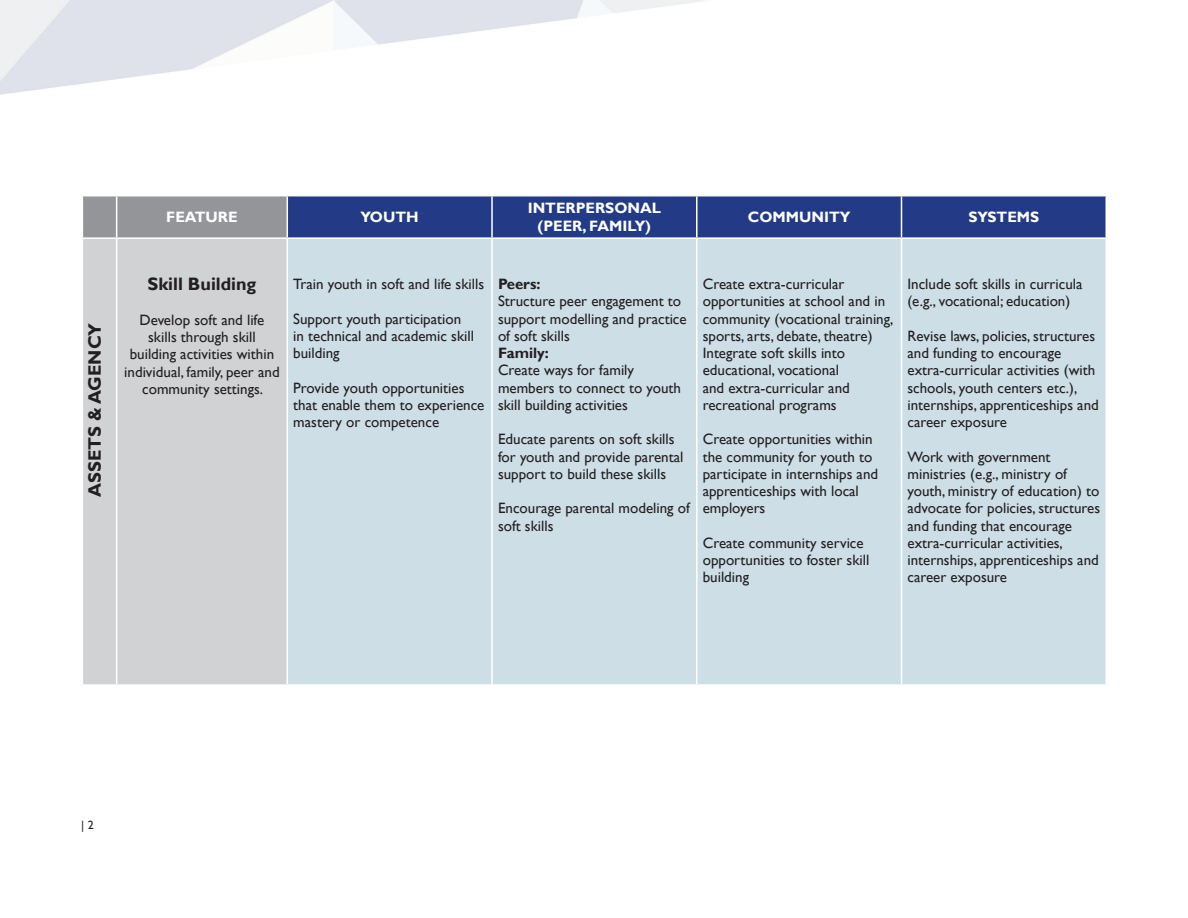
<style>
.page{position:relative;width:1188px;height:918px;background:#fff}
.page>*{position:absolute;margin:0;border:0;box-sizing:border-box;transform-origin:0 0}
.t1{font:700 18px "Gill Sans";color:#231f20}
.t2{font:15px/17.2px "Gill Sans";color:#231f20}
.t3{font:700 15px/17.2px "Gill Sans";color:#fff;text-align:center}
.t4{font:700 15px "Gill Sans";color:#231f20}
.t5{font:12px "Gill Sans";color:#231f20}
</style>
<div class="page">
<svg style="left:83px;top:196px;width:1023px;height:41px;background:#3b4f8b"></svg>
<div style="left:83px;top:239px;width:204px;height:445px;background:#d1d2d4"></div>
<div style="left:288px;top:239px;width:818px;height:445px;background:#cddee7"></div>
<hr style="left:491px;top:196px;width:2px;height:41px;background:#fff">
<hr style="left:696px;top:196px;width:2px;height:41px;background:#fff">
<hr style="left:901px;top:196px;width:1px;height:41px;background:#fff">
<hr style="left:116px;top:196px;width:1px;height:41px;background:#fff">
<hr style="left:287px;top:196px;width:1px;height:41px;background:#fff">
<hr style="left:116px;top:239px;width:1px;height:445px;background:#fff">
<hr style="left:491px;top:239px;width:2px;height:445px;background:#fff">
<hr style="left:696px;top:239px;width:2px;height:445px;background:#fff">
<hr style="left:901px;top:239px;width:1px;height:445px;background:#fff">
<img style="left:0;top:0;width:704px;height:95px">
<p class="t1" style="left:84px;top:497px;width:175px;rotate:-90deg">ASSETS &amp; AGENCY</p>
<p class="t3" style="left:166px;top:209px;width:73px">FEATURE</p>
<p class="t3" style="left:361px;top:209px;width:60px">YOUTH</p>
<p class="t3" style="left:528px;top:200px;width:135px">INTERPERSONAL (PEER, FAMILY)</p>
<p class="t3" style="left:748px;top:209px;width:104px">COMMUNITY</p>
<p class="t3" style="left:968px;top:209px;width:72px">SYSTEMS</p>
<p class="t1" style="left:148px;top:273px;width:110px">Skill Building</p>
<p class="t2" style="left:124px;top:311px;width:157px;text-align:center">Develop soft and life skills through skill building activities within individual, family, peer and community settings.</p>
<p class="t2" style="left:293px;top:276px;width:192px">Train youth in soft and life skills</p>
<p class="t2" style="left:293px;top:310px;width:182px">Support youth participation in technical and academic skill building</p>
<p class="t2" style="left:293px;top:379px;width:193px">Provide youth opportunities that enable them to experience mastery or competence</p>
<p class="t4" style="left:498px;top:275px;width:44px">Peers:</p>
<p class="t2" style="left:498px;top:293px;width:190px">Structure peer engagement to support modelling and practice of soft skills</p>
<p class="t4" style="left:498px;top:344px;width:52px">Family:</p>
<p class="t2" style="left:498px;top:362px;width:185px">Create ways for family members to connect to youth skill building activities</p>
<p class="t2" style="left:498px;top:431px;width:187px">Educate parents on soft skills for youth and provide parental support to build these skills</p>
<p class="t2" style="left:498px;top:500px;width:193px">Encourage parental modeling of soft skills</p>
<p class="t2" style="left:703px;top:276px;width:192px">Create extra-curricular opportunities at school and in community (vocational training, sports, arts, debate, theatre)<br>Integrate soft skills into educational, vocational<br>and extra-curricular and recreational programs</p>
<p class="t2" style="left:703px;top:431px;width:177px">Create opportunities within the community for youth to participate in internships and apprenticeships with local employers</p>
<p class="t2" style="left:703px;top:534px;width:168px">Create community service opportunities to foster skill building</p>
<p class="t2" style="left:907px;top:276px;width:177px">Include soft skills in curricula (e.g., vocational; education)</p>
<p class="t2" style="left:907px;top:327px;width:193px">Revise laws, policies, structures and funding to encourage extra-curricular activities (with schools, youth centers etc.), internships, apprenticeships and career exposure</p>
<p class="t2" style="left:907px;top:448px;width:194px">Work with government ministries (e.g., ministry of youth, ministry of education) to advocate for policies, structures and funding that encourage extra-curricular activities, internships, apprenticeships and career exposure</p>
<p class="t5" style="left:81px;top:818px;width:14px">| 2</p>
</div>
